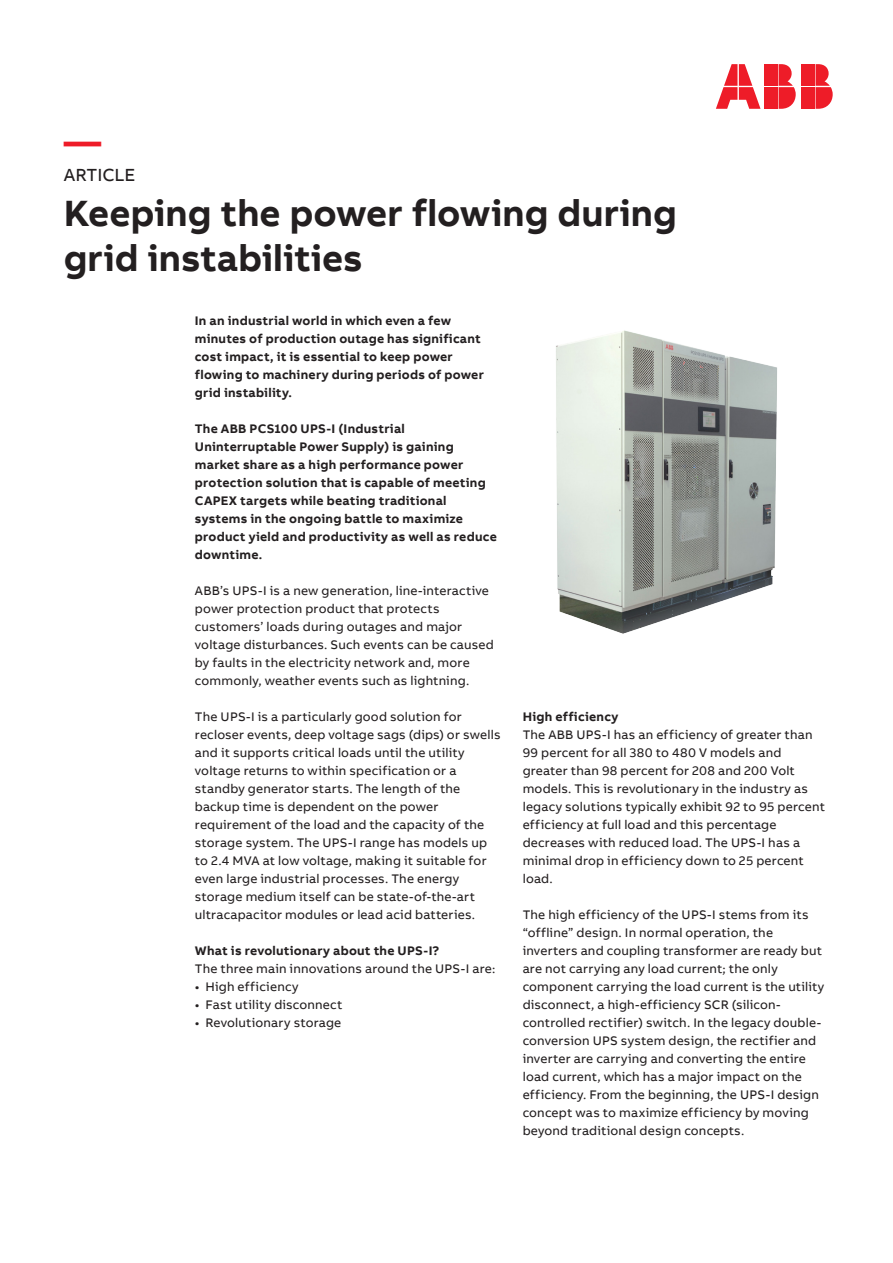
<style>
.page{position:relative;width:893px;height:1263px;background:#fff}
.page>*{position:absolute;margin:0;border:0;box-sizing:border-box;transform-origin:0 0}
.Headline_L_25pt_30pt{font:700 37.5px "AB Bvoice";color:#231f20}
.Headline_L_25pt_30pt-2{font:700 37.5px "AB Bvoice";color:#ee1c28}
.Headline_L_25pt_30pt-3{font:18px "AB Bvoice";letter-spacing:-.005em;color:#231f20}
.Copytext_8_5pt_12pt{font:12.75px/18px "AB Bvoice";letter-spacing:.015em;color:#231f20}
.Copytext_8_5pt_12pt-2{font:700 12.75px/18px "AB Bvoice";letter-spacing:.02em;color:#231f20}
</style>
<div class="page">
<div style="left:801px;top:64px;width:13px;height:22px;background:#ee1c28"></div>
<div style="left:801px;top:87px;width:13px;height:22px;background:#ee1c28"></div>
<svg style="left:815px;top:64px;width:18px;height:45px"></svg>
<svg style="left:716px;top:64px;width:44px;height:45px"></svg>
<div style="left:764px;top:64px;width:13px;height:22px;background:#ee1c28"></div>
<div style="left:764px;top:87px;width:13px;height:22px;background:#ee1c28"></div>
<svg style="left:778px;top:64px;width:18px;height:45px"></svg>
<img style="left:556px;top:330px;width:221px;height:304px">
<p class="Headline_L_25pt_30pt-2" style="left:64px;top:117px;width:39px">—</p>
<p class="Headline_L_25pt_30pt-3" style="left:64px;top:164px;width:73px">ARTICLE</p>
<p class="Headline_L_25pt_30pt" style="left:64px;top:189px;width:615px">Keeping the power flowing during</p>
<p class="Headline_L_25pt_30pt" style="left:64px;top:234px;width:301px">grid instabilities</p>
<p class="Copytext_8_5pt_12pt-2" style="left:195px;top:311px;width:291px">In an industrial world in which even a few minutes of production outage has significant cost impact, it is essential to keep power flowing to machinery during periods of power grid instability.</p>
<p class="Copytext_8_5pt_12pt-2" style="left:195px;top:419px;width:303px">The ABB PCS100 UPS-I (Industrial Uninterruptable Power Supply) is gaining market share as a high performance power protection solution that is capable of meeting CAPEX targets while beating traditional systems in the ongoing battle to maximize product yield and productivity as well as reduce downtime.</p>
<p class="Copytext_8_5pt_12pt" style="left:195px;top:582px;width:300px">ABB’s UPS-I is a new generation, line-interactive power protection product that protects customers’ loads during outages and major voltage disturbances. Such events can be caused by faults in the electricity network and, more commonly, weather events such as lightning.</p>
<p class="Copytext_8_5pt_12pt" style="left:195px;top:708px;width:307px">The UPS-I is a particularly good solution for recloser events, deep voltage sags (dips) or swells and it supports critical loads until the utility voltage returns to within specification or a standby generator starts. The length of the backup time is dependent on the power requirement of the load and the capacity of the storage system. The UPS-I range has models up to 2.4 MVA at low voltage, making it suitable for even large industrial processes. The energy storage medium itself can be state-of-the-art ultracapacitor modules or lead acid batteries.</p>
<p class="Copytext_8_5pt_12pt-2" style="left:195px;top:941px;width:246px">What is revolutionary about the UPS-I?</p>
<p class="Copytext_8_5pt_12pt" style="left:195px;top:960px;width:302px">The three main innovations around the UPS-I are:</p>
<p class="Copytext_8_5pt_12pt" style="left:195px;top:978px;width:105px">• High efficiency</p>
<p class="Copytext_8_5pt_12pt" style="left:195px;top:996px;width:149px">• Fast utility disconnect</p>
<p class="Copytext_8_5pt_12pt" style="left:195px;top:1014px;width:148px">• Revolutionary storage</p>
<p class="Copytext_8_5pt_12pt-2" style="left:523px;top:707px;width:97px">High efficiency</p>
<p class="Copytext_8_5pt_12pt" style="left:523px;top:726px;width:304px">The ABB UPS-I has an efficiency of greater than 99 percent for all 380 to 480 V models and greater than 98 percent for 208 and 200 Volt models. This is revolutionary in the industry as legacy solutions typically exhibit 92 to 95 percent efficiency at full load and this percentage decreases with reduced load. The UPS-I has a minimal drop in efficiency down to 25 percent load.</p>
<p class="Copytext_8_5pt_12pt" style="left:523px;top:906px;width:303px">The high efficiency of the UPS-I stems from its “offline” design. In normal operation, the inverters and coupling transformer are ready but are not carrying any load current; the only component carrying the load current is the utility disconnect, a high-efficiency SCR (silicon&shy;controlled rectifier) switch. In the legacy double&shy;conversion UPS system design, the rectifier and inverter are carrying and converting the entire load current, which has a major impact on the efficiency. From the beginning, the UPS-I design concept was to maximize efficiency by moving beyond traditional design concepts.</p>
</div>
